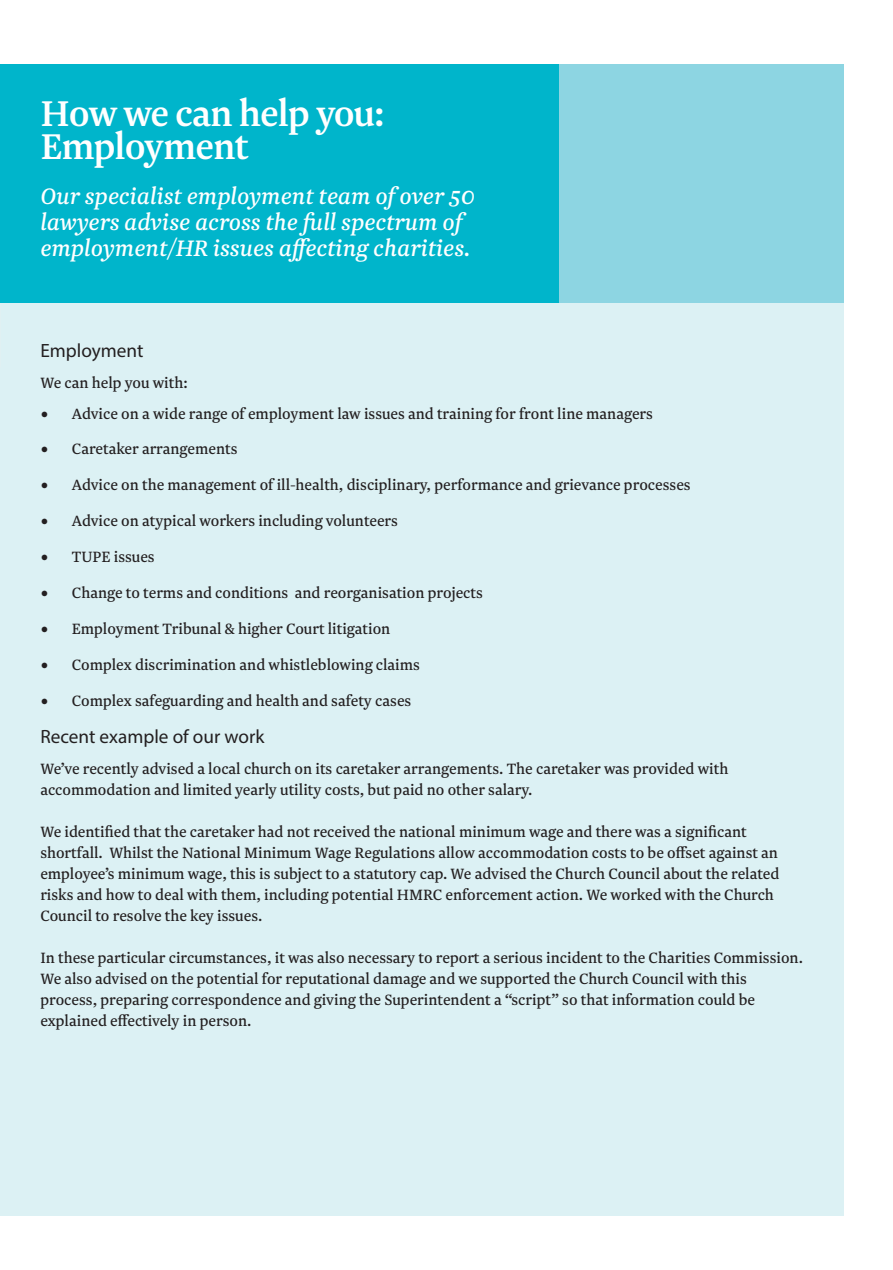
<style>
.page{position:relative;width:893px;height:1270px;background:#fff}
.page>*{position:absolute;margin:0;border:0;box-sizing:border-box;transform-origin:0 0}
.Like_to_know_more{font:500 42px "Newzald";letter-spacing:-.02em;color:#fff}
.Quote_-_Inside_Cover{font:italic 26.25px/26.2px "Newzald";color:#fff}
.Paragraph_Style5{font:19.25px "Myriad Pro";color:#231f20}
.Paragraph_Style5-2{font:17.5px/21px "Newzald";color:#231f20}
.s1{font-family:"Minion Pro";font-size:21px}
</style>
<div class="page">
<div style="left:285px;top:64px;width:558px;height:239px;background:#8dd5e2"></div>
<div style="left:0;top:303px;width:843px;height:912px;background:#dcf1f4"></div>
<div style="left:0;top:64px;width:558px;height:239px;background:#00b5cb"></div>
<p class="Like_to_know_more" style="left:40px;top:87px;width:346px">How we can help you:</p>
<p class="Like_to_know_more" style="left:40px;top:120px;width:210px">Employment</p>
<p class="Quote_-_Inside_Cover" style="left:40px;top:182px;width:436px">Our specialist employment team of over 50 lawyers advise across the full spectrum of employment/HR issues affecting charities.</p>
<p class="Paragraph_Style5" style="left:40px;top:338px;width:105px">Employment</p>
<p class="Paragraph_Style5-2" style="left:40px;top:372px;width:149px">We can help you with:</p>
<p class="Paragraph_Style5-2" style="left:40px;top:403px;width:614px"><span class="s1">•</span> Advice on a wide range of employment law issues and training for front line managers</p>
<p class="Paragraph_Style5-2" style="left:40px;top:438px;width:199px"><span class="s1">•</span> Caretaker arrangements</p>
<p class="Paragraph_Style5-2" style="left:40px;top:474px;width:652px"><span class="s1">•</span> Advice on the management of ill-health, disciplinary, performance and grievance processes</p>
<p class="Paragraph_Style5-2" style="left:40px;top:510px;width:359px"><span class="s1">•</span> Advice on atypical workers including volunteers</p>
<p class="Paragraph_Style5-2" style="left:40px;top:546px;width:116px"><span class="s1">•</span> TUPE issues</p>
<p class="Paragraph_Style5-2" style="left:40px;top:582px;width:444px"><span class="s1">•</span> Change to terms and conditions and reorganisation projects</p>
<p class="Paragraph_Style5-2" style="left:40px;top:618px;width:352px"><span class="s1">•</span> Employment Tribunal &amp; higher Court litigation</p>
<p class="Paragraph_Style5-2" style="left:40px;top:654px;width:381px"><span class="s1">•</span> Complex discrimination and whistleblowing claims</p>
<p class="Paragraph_Style5-2" style="left:40px;top:690px;width:372px"><span class="s1">•</span> Complex safeguarding and health and safety cases</p>
<p class="Paragraph_Style5" style="left:40px;top:725px;width:226px">Recent example of our work</p>
<p class="Paragraph_Style5-2" style="left:40px;top:758px;width:690px">We’ve recently advised a local church on its caretaker arrangements. The caretaker was provided with accommodation and limited yearly utility costs, but paid no other salary.</p>
<p class="Paragraph_Style5-2" style="left:40px;top:821px;width:741px">We identified that the caretaker had not received the national minimum wage and there was a significant shortfall. Whilst the National Minimum Wage Regulations allow accommodation costs to be offset against an employee’s minimum wage, this is subject to a statutory cap. We advised the Church Council about the related risks and how to deal with them, including potential HMRC enforcement action. We worked with the Church Council to resolve the key issues.</p>
<p class="Paragraph_Style5-2" style="left:40px;top:947px;width:764px">In these particular circumstances, it was also necessary to report a serious incident to the Charities Commission.<br>We also advised on the potential for reputational damage and we supported the Church Council with this process, preparing correspondence and giving the Superintendent a “script” so that information could be explained effectively in person.</p>
</div>
